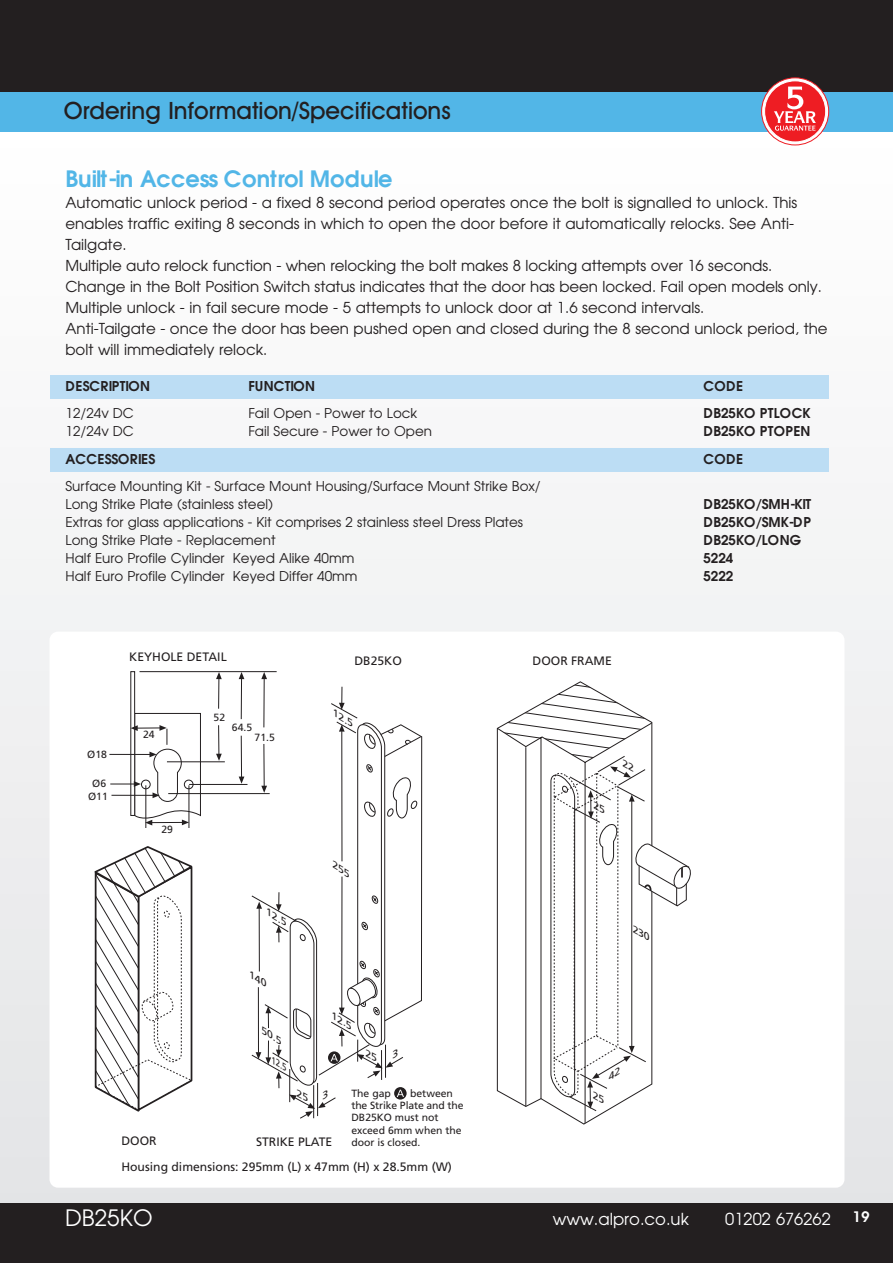
<style>
.page{position:relative;width:893px;height:1263px;background:#fff}
.page>*{position:absolute;margin:0;border:0;box-sizing:border-box;transform-origin:0 0}
.t1{font:500 24px "Avant Garde IT Cby BT";color:#231f20}
.t2{font:600 22.5px "Avant Garde";color:#52b6e7}
.t3{font:22.5px "Avant Garde";color:#fff}
.t4{font:16.5px "Avant Garde";color:#fff}
.t5{font:15px/21px "Avant Garde";color:#231f20}
.t6{font:600 15px "Avant Garde IT Cby BT";color:#fff}
.t7{font:13.5px/18px "Avant Garde";color:#231f20}
.t8{font:600 13.5px "Avant Garde";letter-spacing:.005em;color:#231f20}
.t9{font:12.15px "Frutiger";color:#231f20}
.t10{font:10.5px/12.1px "Frutiger";color:#231f20;text-align:center}
.t11{font:italic 8.85px "Frutiger";color:#231f20;scale:1.37 1}
.t12{font:italic 8.7px "Frutiger";color:#231f20;scale:1.06 1}
</style>
<div class="page">
<div style="left:0;top:136px;width:893px;height:1127px;background:linear-gradient(to bottom,#fefefe,#e2e3e5)"></div>
<div style="left:0;top:1203px;width:893px;height:60px;background:#231f20"></div>
<div style="left:0;top:0;width:893px;height:93px;background:#231f20"></div>
<div style="left:0;top:93px;width:893px;height:39px;background:#52b6e7"></div>
<svg style="left:762px;top:78px;width:67px;height:67px"></svg>
<div style="left:761px;top:77px;width:68px;height:68px;border:1px solid #ee1d23;border-radius:50%"></div>
<div style="left:765px;top:81px;width:61px;height:61px;background:#ee1d23;border-radius:50%"></div>
<div style="left:764px;top:81px;width:62px;height:61px;border:1px solid #fff;border-radius:50%"></div>
<svg style="left:774px;top:87px;width:42px;height:44px"></svg>
<div style="left:50px;top:632px;width:794px;height:556px;background:#fff;border-radius:9px"></div>
<div style="left:51px;top:376px;width:778px;height:23px;background:#bcddf4"></div>
<div style="left:51px;top:448px;width:778px;height:23px;background:#bcddf4"></div>
<svg style="left:496px;top:681px;width:109px;height:444px"></svg>
<svg style="left:94px;top:846px;width:99px;height:266px"></svg>
<div style="left:130px;top:671px;width:5px;height:145px;border:1px solid #231f20"></div>
<svg style="left:216px;top:725px;width:6px;height:36px"></svg>
<hr style="left:218px;top:679px;width:1px;height:30px;background:#231f20">
<hr style="left:140px;top:671px;width:137px;height:1px;background:#231f20">
<hr style="left:167px;top:761px;width:58px;height:1px;background:#231f20">
<svg style="left:216px;top:672px;width:6px;height:7px"></svg>
<hr style="left:241px;top:736px;width:1px;height:41px;background:#231f20">
<hr style="left:168px;top:793px;width:102px;height:1px;background:#231f20">
<hr style="left:189px;top:784px;width:58px;height:1px;background:#231f20">
<svg style="left:239px;top:776px;width:5px;height:8px"></svg>
<hr style="left:241px;top:679px;width:1px;height:40px;background:#231f20">
<svg style="left:239px;top:672px;width:5px;height:7px"></svg>
<hr style="left:263px;top:679px;width:2px;height:48px;background:#231f20">
<svg style="left:261px;top:672px;width:6px;height:7px"></svg>
<hr style="left:189px;top:785px;width:1px;height:43px;background:#231f20">
<hr style="left:145px;top:785px;width:1px;height:43px;background:#231f20">
<hr style="left:109px;top:754px;width:41px;height:1px;background:#231f20">
<svg style="left:110px;top:712px;width:91px;height:113px"></svg>
<svg style="left:250px;top:687px;width:173px;height:432px"></svg>
<svg style="left:497px;top:682px;width:194px;height:430px"></svg>
<h1 class="t1" style="left:64px;top:102px;width:388px">Ordering Information/Specifications</h1>
<h2 class="t2" style="left:65px;top:166px;width:329px">Built-in Access Control Module</h2>
<p class="t5" style="left:65px;top:192px;width:764px">Automatic unlock period - a fixed 8 second period operates once the bolt is signalled to unlock. This enables traffic exiting 8 seconds in which to open the door before it automatically relocks. See Anti-Tailgate.<br>Multiple auto relock function - when relocking the bolt makes 8 locking attempts over 16 seconds.<br>Change in the Bolt Position Switch status indicates that the door has been locked. Fail open models only.<br>Multiple unlock - in fail secure mode - 5 attempts to unlock door at 1.6 second intervals.<br>Anti-Tailgate - once the door has been pushed open and closed during the 8 second unlock period, the bolt will immediately relock.</p>
<p class="t8" style="left:66px;top:379px;width:86px">DESCRIPTION</p>
<p class="t8" style="left:248px;top:379px;width:68px">FUNCTION</p>
<p class="t8" style="left:703px;top:379px;width:41px">CODE</p>
<p class="t7" style="left:66px;top:404px;width:70px">12/24v DC</p>
<p class="t7" style="left:248px;top:404px;width:171px">Fail Open - Power to Lock</p>
<p class="t8" style="left:703px;top:405px;width:109px">DB25KO PTLOCK</p>
<p class="t7" style="left:66px;top:422px;width:70px">12/24v DC</p>
<p class="t7" style="left:248px;top:422px;width:185px">Fail Secure - Power to Open</p>
<p class="t8" style="left:703px;top:423px;width:109px">DB25KO PTOPEN</p>
<p class="t8" style="left:66px;top:452px;width:91px">ACCESSORIES</p>
<p class="t8" style="left:703px;top:452px;width:41px">CODE</p>
<p class="t7" style="left:66px;top:477px;width:477px">Surface Mounting Kit - Surface Mount Housing/Surface Mount Strike Box/<br>Long Strike Plate (stainless steel)</p>
<p class="t8" style="left:703px;top:496px;width:109px">DB25KO/SMH-KIT</p>
<p class="t7" style="left:66px;top:513px;width:459px">Extras for glass applications - Kit comprises 2 stainless steel Dress Plates</p>
<p class="t8" style="left:703px;top:514px;width:109px">DB25KO/SMK-DP</p>
<p class="t7" style="left:66px;top:531px;width:212px">Long Strike Plate - Replacement</p>
<p class="t8" style="left:703px;top:532px;width:99px">DB25KO/LONG</p>
<p class="t7" style="left:66px;top:549px;width:290px">Half Euro Profile Cylinder Keyed Alike 40mm</p>
<p class="t8" style="left:703px;top:550px;width:31px">5224</p>
<p class="t7" style="left:66px;top:567px;width:293px">Half Euro Profile Cylinder Keyed Differ 40mm</p>
<p class="t8" style="left:703px;top:568px;width:31px">5222</p>
<p class="t10" style="left:87px;top:749px;width:21px">Ø18</p>
<p class="t10" style="left:88px;top:778px;width:21px;line-height:12.6px">Ø6<br>Ø11</p>
<p class="t9" style="left:129px;top:651px;width:99px">KEYHOLE DETAIL</p>
<p class="t10" style="left:143px;top:729px;width:13px">24</p>
<p class="t10" style="left:161px;top:824px;width:13px">29</p>
<p class="t10" style="left:214px;top:712px;width:13px">52</p>
<p class="t10" style="left:232px;top:722px;width:22px">64.5</p>
<p class="t10" style="left:255px;top:732px;width:22px">71.5</p>
<p class="t11" style="left:270px;top:909px;width:19px;rotate:31deg">12.5</p>
<p class="t9" style="left:354px;top:656px;width:49px">DB25KO</p>
<p class="t9" style="left:533px;top:656px;width:81px">DOOR FRAME</p>
<p class="t11" style="left:336px;top:710px;width:19px;rotate:31deg">12.5</p>
<p class="t11" style="left:265px;top:1027px;width:19px;rotate:31deg">50.5</p>
<p class="t12" style="left:275px;top:1057px;width:18px;rotate:31deg">12.5</p>
<p class="t11" style="left:335px;top:1012px;width:19px;rotate:31deg">12.5</p>
<p class="t10" style="left:351px;top:1088px;width:114px;text-align:left">The gap A between the Strike Plate and the<br>DB25KO must not exceed 6mm when the door is closed.</p>
<p class="t9" style="left:121px;top:1162px;width:332px">Housing dimensions: 295mm (L) x 47mm (H) x 28.5mm (W)</p>
<p class="t9" style="left:121px;top:1136px;width:37px">DOOR</p>
<p class="t9" style="left:256px;top:1137px;width:78px">STRIKE PLATE</p>
<h2 class="t3" style="left:65px;top:1205px;width:89px">DB25KO</h2>
<p class="t4" style="left:553px;top:1209px;width:138px">www.alpro.co.uk</p>
<p class="t4" style="left:725px;top:1209px;width:107px">01202 676262</p>
<p class="t6" style="left:852px;top:1211px;width:19px">19</p>
</div>
